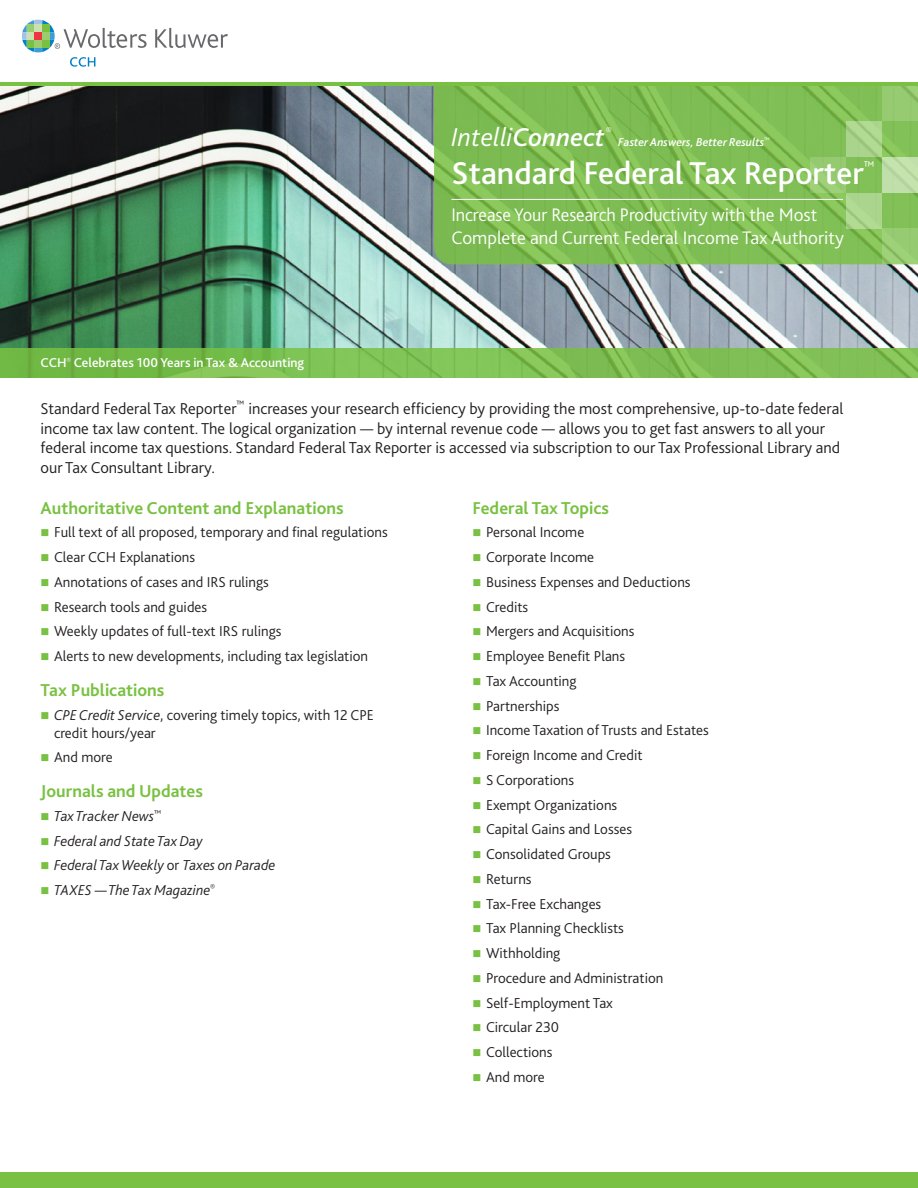
<style>
.page{position:relative;width:918px;height:1188px;background:#fff}
.page>*{position:absolute;margin:0;border:0;box-sizing:border-box;transform-origin:0 0}
.t1{font:500 33px "Bliss 2";color:#fff}
.t2{font:italic 300 27px "Bliss 2";color:#fff}
.Subtitle{font:300 19.05px/22.8px "Bliss 2";color:#fff}
.Heading_1{font:700 18px "Bliss 2";color:#79c142}
.Opening_Paragraph{font:300 16.5px/19.8px "Bliss 2";color:#231f20}
.t3{font:300 15px/18px "Bliss 2";color:#231f20}
.t4{font:italic 300 15px "Bliss 2";color:#231f20}
.t5{font:500 13.5px "Bliss 2";color:#fff}
.t6{font:300 13.05px "Bliss 2";color:#fff}
.t7{font:italic 500 12px "Bliss 2";color:#fff}
.t8{font:300 10.5px "Bliss 2";color:#fff}
.s1{font-weight:500}
.s2{font-style:italic}
.s3{font-style:normal}
</style>
<div class="page">
<div style="left:0;top:1172px;width:918px;height:16px;background:#79c142"></div>
<img style="left:0;top:86px;width:918px;height:262px">
<svg style="left:434px;top:86px;width:484px;height:178px;background:#7fbd53"></svg>
<svg style="left:0;top:348px;width:918px;height:30px;background:#7cbe50"></svg>
<svg style="left:846px;top:121px;width:36px;height:36px"></svg>
<svg style="left:882px;top:86px;width:36px;height:35px"></svg>
<div style="left:810px;top:157px;width:36px;height:36px;background:#95ca71"></div>
<div style="left:846px;top:193px;width:36px;height:35px;background:#abd58e"></div>
<svg style="left:882px;top:228px;width:36px;height:36px"></svg>
<div style="left:882px;top:157px;width:36px;height:36px;background:linear-gradient(to right,#bedda8,#c1e0aa)"></div>
<svg style="left:155px;top:28px;width:73px;height:20px"></svg>
<svg style="left:22px;top:20px;width:125px;height:47px"></svg>
<hr style="left:452px;top:199px;width:391px;height:1px;background:#fff">
<hr style="left:0;top:83px;width:918px;height:3px;background:#79c142">
<p class="t5" style="left:40px;top:354px;width:265px">CCH<sup>®</sup> Celebrates 100 Years in Tax &amp; Accounting</p>
<p class="t2" style="left:452px;top:121px;width:155px">Intelli<span class="s1">Connect</span></p>
<p class="t8" style="left:606px;top:124px;width:8px">®</p>
<p class="t7" style="left:618px;top:135px;width:153px">Faster Answers, Better Results<sup>™</sup></p>
<p class="t1" style="left:452px;top:152px;width:414px">Standard Federal Tax Reporter</p>
<p class="t6" style="left:864px;top:158px;width:12px">™</p>
<p class="Subtitle" style="left:452px;top:203px;width:394px">Increase Your Research Productivity with the Most<br>Complete and Current Federal Income Tax Authority</p>
<p class="Opening_Paragraph" style="left:40px;top:398px;width:804px">Standard Federal Tax Reporter<sup>™</sup> increases your research efficiency by providing the most comprehensive, up-to-date federal income tax law content. The logical organization — by internal revenue code — allows you to get fast answers to all your federal income tax questions. Standard Federal Tax Reporter is accessed via subscription to our Tax Professional Library and our Tax Consultant Library.</p>
<p class="Heading_1" style="left:40px;top:497px;width:305px">Authoritative Content and Explanations</p>
<p class="t3" style="left:54px;top:523px;width:335px">Full text of all proposed, temporary and final regulations</p>
<p class="t3" style="left:54px;top:548px;width:143px">Clear CCH Explanations</p>
<p class="t3" style="left:54px;top:572px;width:216px">Annotations of cases and IRS rulings</p>
<p class="t3" style="left:54px;top:597px;width:155px">Research tools and guides</p>
<p class="t3" style="left:54px;top:622px;width:229px">Weekly updates of full-text IRS rulings</p>
<p class="t3" style="left:54px;top:647px;width:316px">Alerts to new developments, including tax legislation</p>
<p class="Heading_1" style="left:40px;top:679px;width:125px">Tax Publications</p>
<p class="t3" style="left:54px;top:705px;width:321px"><span class="s2">CPE Credit Service</span>, covering timely topics, with 12 CPE credit hours/year</p>
<p class="t3" style="left:54px;top:748px;width:60px">And more</p>
<p class="Heading_1" style="left:40px;top:780px;width:164px">Journals and Updates</p>
<p class="t4" style="left:54px;top:806px;width:109px">Tax Tracker News<sup>™</sup></p>
<p class="t4" style="left:54px;top:831px;width:150px">Federal and State Tax Day</p>
<p class="t4" style="left:54px;top:856px;width:223px">Federal Tax Weekly <span class="s3">or</span> Taxes on Parade</p>
<p class="t4" style="left:54px;top:881px;width:163px">TAXES — The Tax Magazine<sup>®</sup></p>
<p class="Heading_1" style="left:472px;top:497px;width:138px">Federal Tax Topics</p>
<p class="t3" style="left:486px;top:523px;width:100px">Personal Income</p>
<p class="t3" style="left:486px;top:548px;width:110px">Corporate Income</p>
<p class="t3" style="left:486px;top:572px;width:206px">Business Expenses and Deductions</p>
<p class="t3" style="left:486px;top:597px;width:44px">Credits</p>
<p class="t3" style="left:486px;top:622px;width:150px">Mergers and Acquisitions</p>
<p class="t3" style="left:486px;top:647px;width:141px">Employee Benefit Plans</p>
<p class="t3" style="left:486px;top:671px;width:92px">Tax Accounting</p>
<p class="t3" style="left:486px;top:696px;width:75px">Partnerships</p>
<p class="t3" style="left:486px;top:721px;width:224px">Income Taxation of Trusts and Estates</p>
<p class="t3" style="left:486px;top:746px;width:158px">Foreign Income and Credit</p>
<p class="t3" style="left:486px;top:770px;width:90px">S Corporations</p>
<p class="t3" style="left:486px;top:795px;width:133px">Exempt Organizations</p>
<p class="t3" style="left:486px;top:820px;width:148px">Capital Gains and Losses</p>
<p class="t3" style="left:486px;top:845px;width:126px">Consolidated Groups</p>
<p class="t3" style="left:486px;top:869px;width:47px">Returns</p>
<p class="t3" style="left:486px;top:894px;width:117px">Tax-Free Exchanges</p>
<p class="t3" style="left:486px;top:919px;width:139px">Tax Planning Checklists</p>
<p class="t3" style="left:486px;top:944px;width:76px">Withholding</p>
<p class="t3" style="left:486px;top:968px;width:179px">Procedure and Administration</p>
<p class="t3" style="left:486px;top:993px;width:128px">Self-Employment Tax</p>
<p class="t3" style="left:486px;top:1018px;width:75px">Circular 230</p>
<p class="t3" style="left:486px;top:1043px;width:68px">Collections</p>
<p class="t3" style="left:486px;top:1067px;width:60px">And more</p>
</div>
